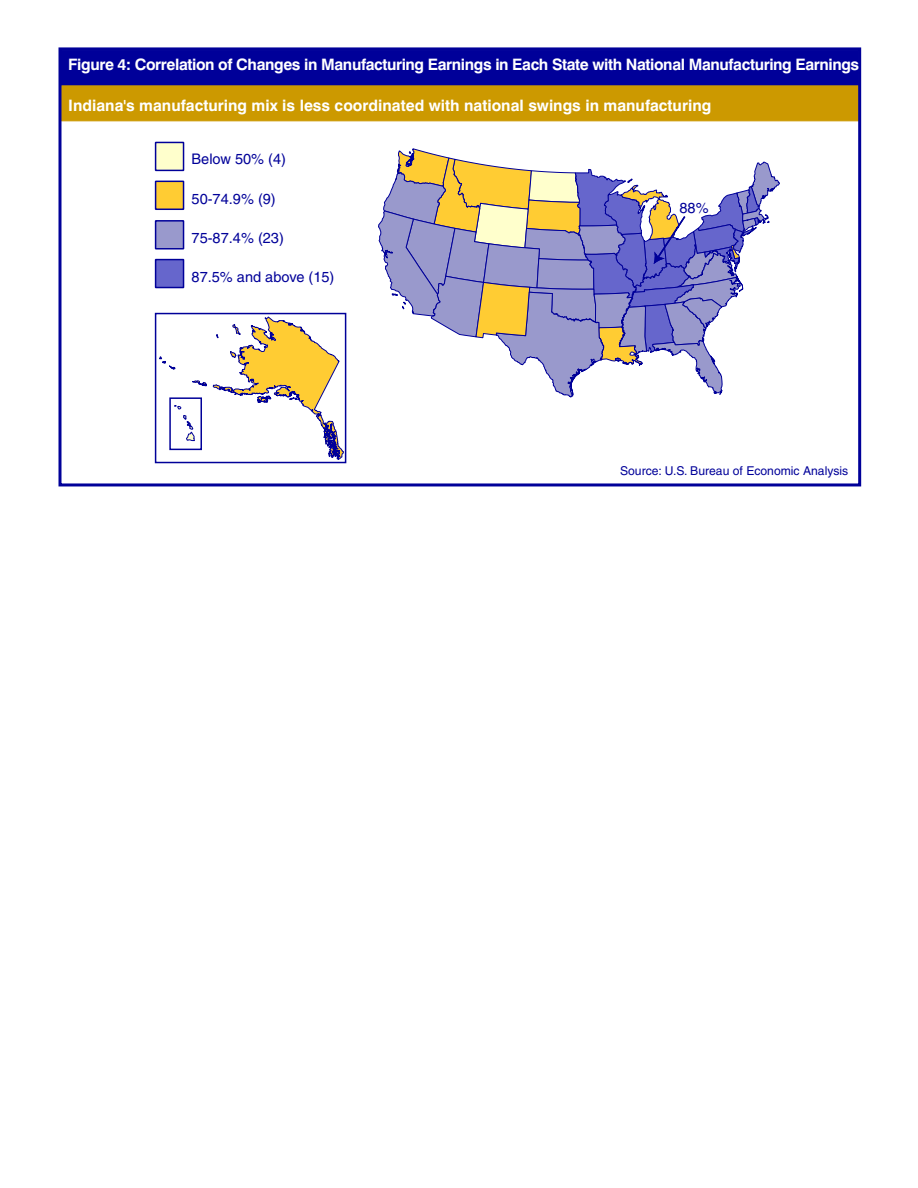
<style>
.page{position:relative;width:918px;height:1188px;background:#fff}
.page>*{position:absolute;margin:0;border:0;box-sizing:border-box;transform-origin:0 0}
.t1{font:700 15.75px "Swiss 721 BT";letter-spacing:-.025em;color:#fff}
.t2{font:700 15.75px "Swiss 721 BT";color:#fff}
.t3{font:14.55px "Helvetica";color:#009}
.t4{font:12.15px "Helvetica";color:#009}
</style>
<div class="page">
<div style="left:155px;top:142px;width:29px;height:29px;background:#ffc;border:2px solid #009"></div>
<div style="left:155px;top:259px;width:29px;height:29px;background:#66c;border:2px solid #009"></div>
<div style="left:155px;top:220px;width:29px;height:30px;background:#99c;border:2px solid #009"></div>
<div style="left:155px;top:181px;width:29px;height:29px;background:#fc3;border:2px solid #009"></div>
<svg style="left:154px;top:315px;width:193px;height:146px"></svg>
<div style="left:169px;top:397px;width:33px;height:53px;border:2px solid #009"></div>
<div style="left:155px;top:313px;width:191px;height:150px;border:2px solid #009"></div>
<svg style="left:378px;top:148px;width:402px;height:250px"></svg>
<div style="left:60px;top:50px;width:799px;height:36px;background:#009"></div>
<div style="left:61px;top:85px;width:798px;height:36px;background:#c90;border:1px solid #c90"></div>
<div style="left:58px;top:47px;width:803px;height:439px;border:3px solid #009"></div>
<p class="t1" style="left:68px;top:55px;width:793px">Figure 4: Correlation of Changes in Manufacturing Earnings in Each State with National Manufacturing Earnings</p>
<p class="t2" style="left:68px;top:95px;width:645px">Indiana's manufacturing mix is less coordinated with national swings in manufacturing</p>
<p class="t3" style="left:192px;top:150px;width:96px">Below 50% (4)</p>
<p class="t3" style="left:192px;top:190px;width:86px">50-74.9% (9)</p>
<p class="t3" style="left:192px;top:230px;width:94px">75-87.4% (23)</p>
<p class="t3" style="left:192px;top:268px;width:144px">87.5% and above (15)</p>
<p class="t3" style="left:679px;top:200px;width:31px">88%</p>
<p class="t4" style="left:620px;top:464px;width:230px">Source: U.S. Bureau of Economic Analysis</p>
</div>
